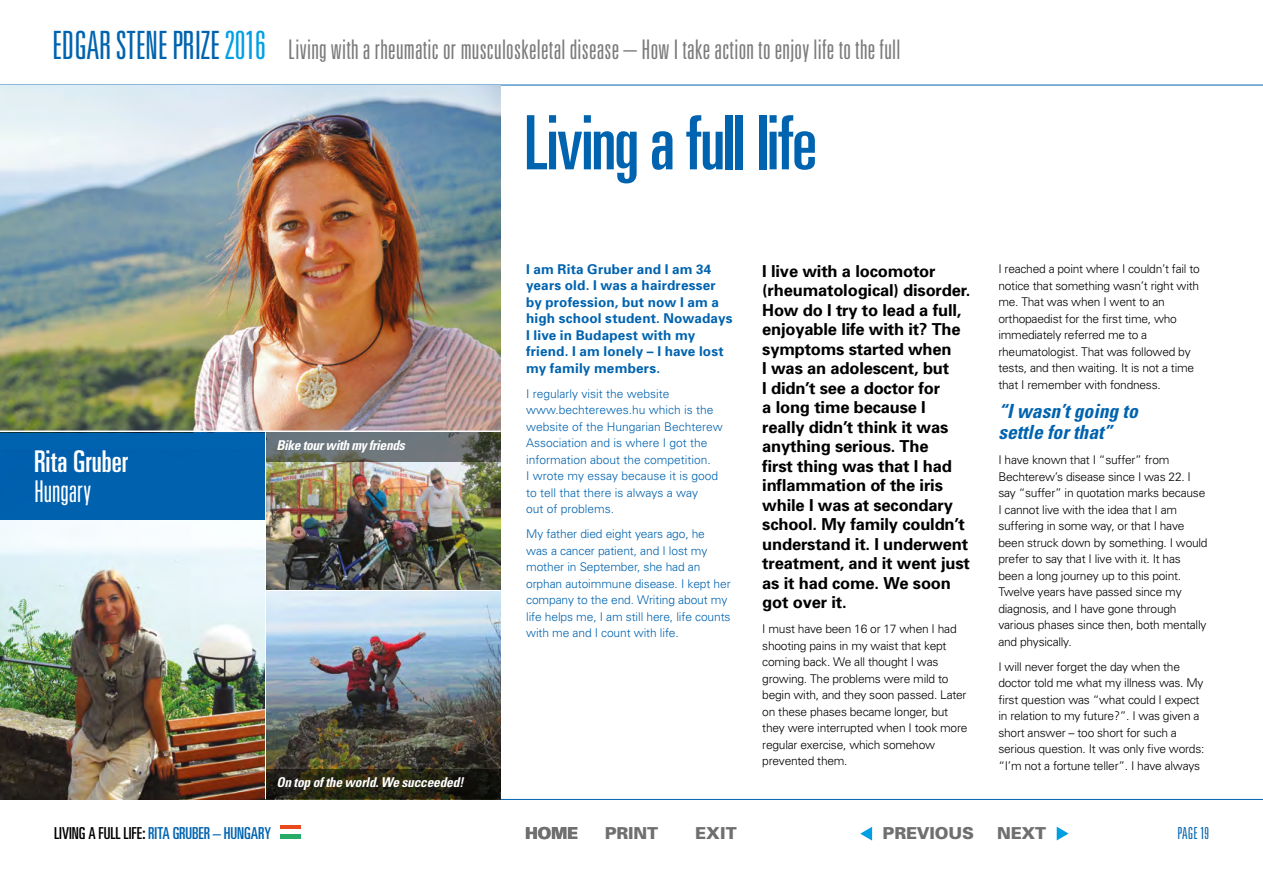
<style>
.page{position:relative;width:1263px;height:893px;background:#fff}
.page>*{position:absolute;margin:0;border:0;box-sizing:border-box;transform-origin:0 0}
.t1{font:ultra-condensed 75px "Univers";letter-spacing:-.02em;color:#0063af}
.t2{font:ultra-condensed 30px "Univers";color:#fff}
.t3{font:300 ultra-condensed 30px "Univers";color:#fff}
.t4{font:300 ultra-condensed 27px "Univers";letter-spacing:.01em;color:#7c7b7b}
.t5{font:italic 700 condensed 19.5px/21px "Univers";color:#0063af}
.t6{font:700 16.5px/19.5px "Univers";letter-spacing:-.01em;color:#000}
.t7{font:ultra-condensed 16.5px "Univers";letter-spacing:-.005em;color:#0063af}
.t8{font:900 16.5px "Univers";letter-spacing:-.01em;color:#706f6f}
.t9{font:300 ultra-condensed 16.5px "Univers";letter-spacing:.01em;color:#0063af}
.t10{font:700 13.5px/16.5px "Univers";letter-spacing:.01em;color:#0063af}
.t11{font:italic 700 condensed 13.5px "Univers";letter-spacing:-.02em;color:#fff}
.t12{font:300 12px/16.5px "Univers";letter-spacing:-.02em;color:#000}
.t13{font:300 12px/16.5px "Univers";color:#0063af}
.s1{font-size:39px;color:#0063af}
.s2{font-size:39px;color:#009fe3}
.s3{color:#000}
</style>
<div class="page">
<hr style="left:0;top:85px;width:1263px;height:1px;background:#0063af">
<hr style="left:0;top:799px;width:1263px;height:1px;background:#0063af">
<svg style="left:1057px;top:827px;width:11px;height:13px"></svg>
<svg style="left:860px;top:827px;width:12px;height:14px"></svg>
<div style="left:280px;top:825px;width:21px;height:5px;background:#e8491d"></div>
<div style="left:280px;top:834px;width:21px;height:5px;background:#27ab67"></div>
<img style="left:0;top:85px;width:501px;height:346px">
<img style="left:0;top:519px;width:265px;height:280px">
<div style="left:0;top:432px;width:265px;height:87px;background:#0063af"></div>
<img style="left:266px;top:462px;width:235px;height:127px">
<img style="left:266px;top:591px;width:235px;height:178px">
<svg style="left:266px;top:432px;width:235px;height:30px;background:#656d6d"></svg>
<svg style="left:266px;top:769px;width:235px;height:30px;background:#232112"></svg>
<h3 class="t4" style="left:52px;top:35px;width:850px"><span class="s1">EDGAR STENE PRIZE</span> <span class="s2">2016</span> Living with a rheumatic or musculoskeletal disease – How I take action to enjoy life to the full</h3>
<h2 class="t2" style="left:34px;top:445px;width:95px">Rita Gruber</h2>
<h2 class="t3" style="left:34px;top:476px;width:59px">Hungary</h2>
<p class="t11" style="left:276px;top:437px;width:130px">Bike tour with my friends</p>
<p class="t11" style="left:276px;top:774px;width:189px">On top of the world. We succeeded!</p>
<h3 class="t7" style="left:54px;top:824px;width:219px"><span class="s3">LIVING A FULL LIFE:</span> RITA GRUBER – HUNGARY</h3>
<h1 class="t1" style="left:524px;top:100px;width:294px">Living a full life</h1>
<p class="t10" style="left:526px;top:261px;width:208px">I am Rita Gruber and I am 34 years old. I was a hairdresser by profession, but now I am a high school student. Nowadays<br>I live in Budapest with my friend. I am lonely – I have lost my family members.</p>
<p class="t13" style="left:526px;top:385px;width:198px">I regularly visit the website www.bechterewes.hu which is the website of the Hungarian Bechterew<br>Association and is where I got the information about the competition.<br>I wrote my essay because it is good to tell that there is always a way<br>out of problems.</p>
<p class="t13" style="left:526px;top:526px;width:206px">My father died eight years ago, he<br>was a cancer patient, and I lost my mother in September, she had an orphan autoimmune disease. I kept her company to the end. Writing about my life helps me, I am still here, life counts with me and I count with life.</p>
<p class="t6" style="left:762px;top:261px;width:210px">I live with a locomotor (rheumatological) disorder.<br>How do I try to lead a full, enjoyable life with it? The symptoms started when<br>I was an adolescent, but<br>I didn’t see a doctor for<br>a long time because I really didn’t think it was anything serious. The<br>first thing was that I had inflammation of the iris while I was at secondary school. My family couldn’t understand it. I underwent treatment, and it went just as it had come. We soon got over it.</p>
<p class="t12" style="left:762px;top:621px;width:207px">I must have been 16 or 17 when I had shooting pains in my waist that kept coming back. We all thought I was growing. The problems were mild to begin with, and they soon passed. Later on these phases became longer, but they were interrupted when I took more regular exercise, which somehow prevented them.</p>
<p class="t12" style="left:998px;top:261px;width:203px">I reached a point where I couldn’t fail to notice that something wasn’t right with me. That was when I went to an orthopaedist for the first time, who immediately referred me to a rheumatologist. That was followed by tests, and then waiting. It is not a time that I remember with fondness.</p>
<h3 class="t5" style="left:998px;top:401px;width:141px">“I wasn’t going to settle for that”</h3>
<p class="t12" style="left:998px;top:452px;width:211px">I have known that I “suffer” from Bechterew’s disease since I was 22. I say “suffer” in quotation marks because I cannot live with the idea that I am suffering in some way, or that I have been struck down by something. I would prefer to say that I live with it. It has been a long journey up to this point.<br>Twelve years have passed since my diagnosis, and I have gone through various phases since then, both mentally and physically.</p>
<p class="t12" style="left:998px;top:658px;width:208px">I will never forget the day when the doctor told me what my illness was. My first question was “what could I expect in relation to my future?”. I was given a short answer – too short for such a serious question. It was only five words: “I’m not a fortune teller”. I have always</p>
<h3 class="t8" style="left:525px;top:823px;width:55px">HOME</h3>
<h3 class="t8" style="left:605px;top:823px;width:55px">PRINT</h3>
<h3 class="t8" style="left:695px;top:823px;width:43px">EXIT</h3>
<h3 class="t8" style="left:883px;top:823px;width:93px">PREVIOUS</h3>
<h3 class="t8" style="left:997px;top:823px;width:51px">NEXT</h3>
<h3 class="t9" style="left:1177px;top:824px;width:33px">PAGE 19</h3>
</div>
